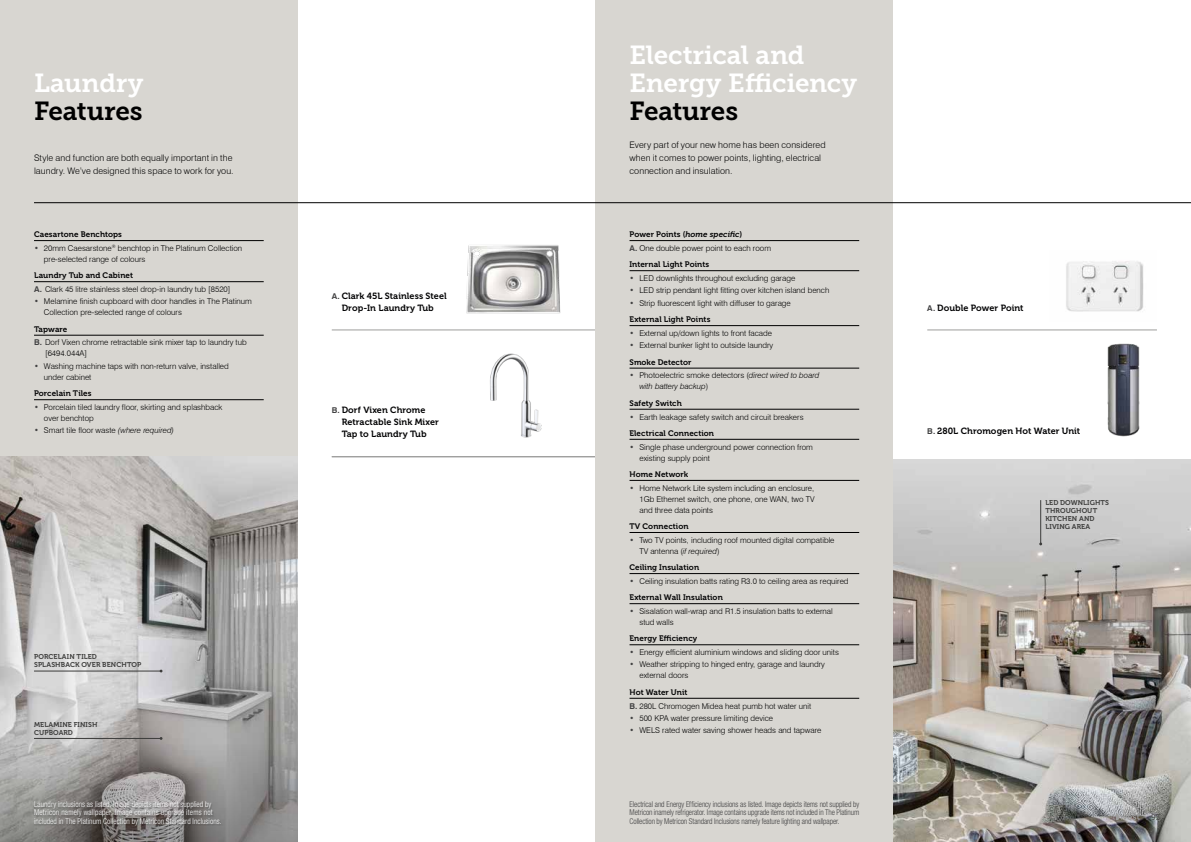
<style>
.page{position:relative;width:1191px;height:842px;background:#fff}
.page>*{position:absolute;margin:0;border:0;box-sizing:border-box;transform-origin:0 0}
.t1{font:26px/28px "Museo Slab 700";letter-spacing:-.01em;color:#fff}
.t2{font:26px "Museo Slab 700";letter-spacing:-.01em;color:#000}
.t3{font:300 9px/13px "Swiss 721 BT";letter-spacing:.01em;color:#000}
.t4{font:9px/12px "Museo 700";letter-spacing:.005em;color:#020203;text-align:center}
.t5{font:300 8px/11px "Swiss 721 BT";color:#000}
.t6{font:8px "Museo 700";letter-spacing:.01em;color:#020203}
.t7{font:300 condensed 8px/8.2px "Helvetica Neue LT Pro";letter-spacing:-.015em;color:#414142;text-align:justify;scale:.95 1}
.t8{font:300 condensed 8px/8.3px "Helvetica Neue LT Pro";letter-spacing:.01em;color:#fff;scale:.95 1}
.t9{font:italic 300 8px/11px "Swiss 721 BT";color:#000}
.t10{font:8px "Museo Slab 500";color:#4a4a49}
.t11{font:7px/8px "Museo 700";letter-spacing:.015em;color:#3c3c3b}
.s1{font-weight:700;color:#414142}
.s2{font-style:italic}
.s3{font-family:"Swiss 721 BT";font-weight:700;font-size:8px;color:#414142}
.s4{font-weight:700;font-style:normal;color:#414142}
.s5{font-style:normal}
</style>
<div class="page">
<div style="left:0;top:0;width:298px;height:552px;background:#d8d6d1"></div>
<img style="left:0;top:457px;width:298px;height:280px">
<svg style="left:0;top:737px;width:298px;height:105px"></svg>
<hr style="left:34px;top:240px;width:230px;height:1px;background:#000">
<hr style="left:34px;top:281px;width:230px;height:1px;background:#000">
<hr style="left:34px;top:335px;width:230px;height:1px;background:#000">
<hr style="left:34px;top:399px;width:230px;height:1px;background:#000">
<hr style="left:332px;top:330px;width:263px;height:1px;background:#9d9d9c">
<hr style="left:332px;top:457px;width:263px;height:1px;background:#9d9d9c">
<hr style="left:332px;top:456px;width:263px;height:1px;background:#9d9d9c">
<hr style="left:34px;top:671px;width:127px;height:1px;background:#3c3c3b">
<div style="left:34px;top:801px;width:189px;height:26px;background:#000;opacity:.3"></div>
<hr style="left:34px;top:738px;width:127px;height:1px;background:#3c3c3b">
<img style="left:490px;top:353px;width:52px;height:85px">
<img style="left:466px;top:245px;width:95px;height:69px">
<img style="left:893px;top:460px;width:298px;height:382px">
<div style="left:595px;top:0;width:298px;height:842px;background:#d8d6d1"></div>
<hr style="left:927px;top:330px;width:230px;height:1px;background:#9d9d9c">
<hr style="left:629px;top:240px;width:230px;height:1px;background:#000">
<hr style="left:629px;top:270px;width:230px;height:1px;background:#000">
<hr style="left:629px;top:325px;width:230px;height:1px;background:#000">
<hr style="left:629px;top:368px;width:230px;height:1px;background:#000">
<hr style="left:629px;top:409px;width:230px;height:1px;background:#000">
<hr style="left:629px;top:439px;width:230px;height:1px;background:#000">
<hr style="left:629px;top:480px;width:230px;height:1px;background:#000">
<hr style="left:629px;top:532px;width:230px;height:1px;background:#000">
<hr style="left:629px;top:573px;width:230px;height:1px;background:#000">
<hr style="left:629px;top:603px;width:230px;height:1px;background:#000">
<hr style="left:629px;top:645px;width:230px;height:1px;background:#000">
<hr style="left:629px;top:698px;width:230px;height:1px;background:#000">
<hr style="left:34px;top:202px;width:1157px;height:1px;background:#000">
<img style="left:1066px;top:261px;width:78px;height:51px">
<img style="left:1107px;top:343px;width:33px;height:94px">
<hr style="left:1040px;top:500px;width:1px;height:44px;background:#3c3c3b">
<svg style="left:1100px;top:814px;width:39px;height:6px"></svg>
<h1 class="t1" style="left:34px;top:70px;width:111px">Laundry</h1>
<h1 class="t2" style="left:34px;top:97px;width:110px">Features</h1>
<p class="t3" style="left:34px;top:152px;width:201px">Style and function are both equally important in the laundry. We’ve designed this space to work for you.</p>
<p class="t6" style="left:34px;top:230px;width:89px">Caesartone Benchtops</p>
<p class="t5" style="left:44px;top:242px;width:200px;text-indent:-10px"><span class="s1">•</span> 20mm Caesarstone<sup>®</sup> benchtop in The Platinum Collection pre-selected range of colours</p>
<p class="t6" style="left:34px;top:271px;width:101px">Laundry Tub and Cabinet</p>
<p class="t5" style="left:34px;top:284px;width:198px"><span class="s1">A.</span> Clark 45 litre stainless steel drop-in laundry tub [8520]</p>
<p class="t5" style="left:44px;top:296px;width:209px;text-indent:-10px"><span class="s1">•</span> Melamine finish cupboard with door handles in The Platinum<br>Collection pre-selected range of colours</p>
<p class="t6" style="left:34px;top:324px;width:35px">Tapware</p>
<p class="t5" style="left:45px;top:337px;width:203px;text-indent:-11px"><span class="s1">B.</span> Dorf Vixen chrome retractable sink mixer tap to laundry tub [6494.044A]</p>
<p class="t5" style="left:44px;top:360px;width:186px;text-indent:-10px"><span class="s1">•</span> Washing machine taps with non-return valve, installed under cabinet</p>
<p class="t6" style="left:34px;top:389px;width:59px">Porcelain Tiles</p>
<p class="t5" style="left:44px;top:402px;width:180px;text-indent:-10px"><span class="s1">•</span> Porcelain tiled laundry floor, skirting and splashback over benchtop</p>
<p class="t5" style="left:34px;top:425px;width:142px"><span class="s1">•</span> Smart tile floor waste <span class="s2">(where required)</span></p>
<p class="t4" style="left:332px;top:290px;width:116px"><span class="s3">A.</span> Clark 45L Stainless Steel<br>Drop-In Laundry Tub</p>
<p class="t4" style="left:342px;top:404px;width:99px;text-align:left;text-indent:-10px"><span class="s3">B.</span> Dorf Vixen Chrome<br>Retractable Sink Mixer<br>Tap to Laundry Tub</p>
<p class="t11" style="left:34px;top:653px;width:109px">PORCELAIN TILED<br>SPLASHBACK OVER BENCHTOP</p>
<p class="t11" style="left:34px;top:720px;width:65px">MELAMINE FINISH<br>CUPBOARD</p>
<p class="t8" style="left:34px;top:800px;width:199px">Laundry inclusions as listed. Image depicts items not supplied by<br>Metricon namely wallpaper. Image contains upgrade items not included in The Platinum Collection by Metricon Standard Inclusions.</p>
<h1 class="t1" style="left:629px;top:42px;width:229px">Electrical and<br>Energy Efficiency</h1>
<h1 class="t2" style="left:629px;top:97px;width:110px">Features</h1>
<p class="t3" style="left:629px;top:139px;width:198px">Every part of your new home has been considered when it comes to power points, lighting, electrical connection and insulation.</p>
<p class="t6" style="left:629px;top:230px;width:114px">Power Points (<span class="s2">home specific</span>)</p>
<p class="t5" style="left:629px;top:242px;width:143px"><span class="s1">A.</span> One double power point to each room</p>
<p class="t6" style="left:629px;top:260px;width:81px">Internal Light Points</p>
<p class="t5" style="left:629px;top:273px;width:167px"><span class="s1">•</span> LED downlights throughout excluding garage</p>
<p class="t5" style="left:629px;top:285px;width:201px"><span class="s1">•</span> LED strip pendant light fitting over kitchen island bench</p>
<p class="t5" style="left:629px;top:297px;width:163px"><span class="s1">•</span> Strip fluorescent light with diffuser to garage</p>
<p class="t6" style="left:629px;top:315px;width:82px">External Light Points</p>
<p class="t5" style="left:629px;top:327px;width:144px"><span class="s1">•</span> External up/down lights to front facade</p>
<p class="t5" style="left:629px;top:340px;width:145px"><span class="s1">•</span> External bunker light to outside laundry</p>
<p class="t6" style="left:629px;top:357px;width:63px">Smoke Detector</p>
<p class="t9" style="left:639px;top:370px;width:181px;text-indent:-10px"><span class="s4">•</span> <span class="s5">Photoelectric smoke detectors (</span>direct wired to board with battery backup<span class="s5">)</span></p>
<p class="t6" style="left:629px;top:398px;width:54px">Safety Switch</p>
<p class="t5" style="left:629px;top:411px;width:176px"><span class="s1">•</span> Earth leakage safety switch and circuit breakers</p>
<p class="t6" style="left:629px;top:428px;width:86px">Electrical Connection</p>
<p class="t5" style="left:639px;top:441px;width:175px;text-indent:-10px"><span class="s1">•</span> Single phase underground power connection from existing supply point</p>
<p class="t6" style="left:629px;top:470px;width:60px">Home Network</p>
<p class="t5" style="left:639px;top:482px;width:177px;text-align:justify;text-indent:-10px"><span class="s1">•</span> Home Network Lite system including an enclosure, 1Gb Ethernet switch, one phone, one WAN, two TV and three data points</p>
<p class="t6" style="left:629px;top:522px;width:61px">TV Connection</p>
<p class="t5" style="left:639px;top:534px;width:197px;text-indent:-10px"><span class="s1">•</span> Two TV points, including roof mounted digital compatible<br>TV antenna (<span class="s2">if required</span>)</p>
<p class="t6" style="left:629px;top:563px;width:71px">Ceiling Insulation</p>
<p class="t5" style="left:629px;top:575px;width:221px"><span class="s1">•</span> Ceiling insulation batts rating R3.0 to ceiling area as required</p>
<p class="t6" style="left:629px;top:593px;width:95px">External Wall Insulation</p>
<p class="t5" style="left:639px;top:605px;width:195px;text-indent:-10px"><span class="s1">•</span> Sisalation wall-wrap and R1.5 insulation batts to external stud walls</p>
<p class="t6" style="left:629px;top:634px;width:69px">Energy Efficiency</p>
<p class="t5" style="left:629px;top:647px;width:211px"><span class="s1">•</span> Energy efficient aluminium windows and sliding door units</p>
<p class="t5" style="left:639px;top:659px;width:187px;text-indent:-10px"><span class="s1">•</span> Weather stripping to hinged entry, garage and laundry external doors</p>
<p class="t6" style="left:629px;top:687px;width:59px">Hot Water Unit</p>
<p class="t5" style="left:629px;top:700px;width:183px"><span class="s1">B.</span> 280L Chromogen Midea heat pumb hot water unit</p>
<p class="t5" style="left:629px;top:712px;width:145px"><span class="s1">•</span> 500 KPA water pressure limiting device</p>
<p class="t5" style="left:629px;top:725px;width:193px"><span class="s1">•</span> WELS rated water saving shower heads and tapware</p>
<p class="t7" style="left:629px;top:800px;width:243px">Electrical and Energy Efficiency inclusions as listed. Image depicts items not supplied by Metricon inamely refrigerator. Image contains upgrade items not included in The Platinum Collection by Metricon Standard Inclusions namely feature lighting and wallpaper.</p>
<p class="t4" style="left:927px;top:302px;width:98px"><span class="s3">A.</span> Double Power Point</p>
<p class="t4" style="left:927px;top:425px;width:154px"><span class="s3">B.</span> 280L Chromogen Hot Water Unit</p>
<p class="t11" style="left:1045px;top:499px;width:65px">LED DOWNLIGHTS<br>THROUGHOUT<br>KITCHEN AND<br>LIVING AREA</p>
<p class="t10" style="left:1151px;top:812px;width:11px">93</p>
</div>
